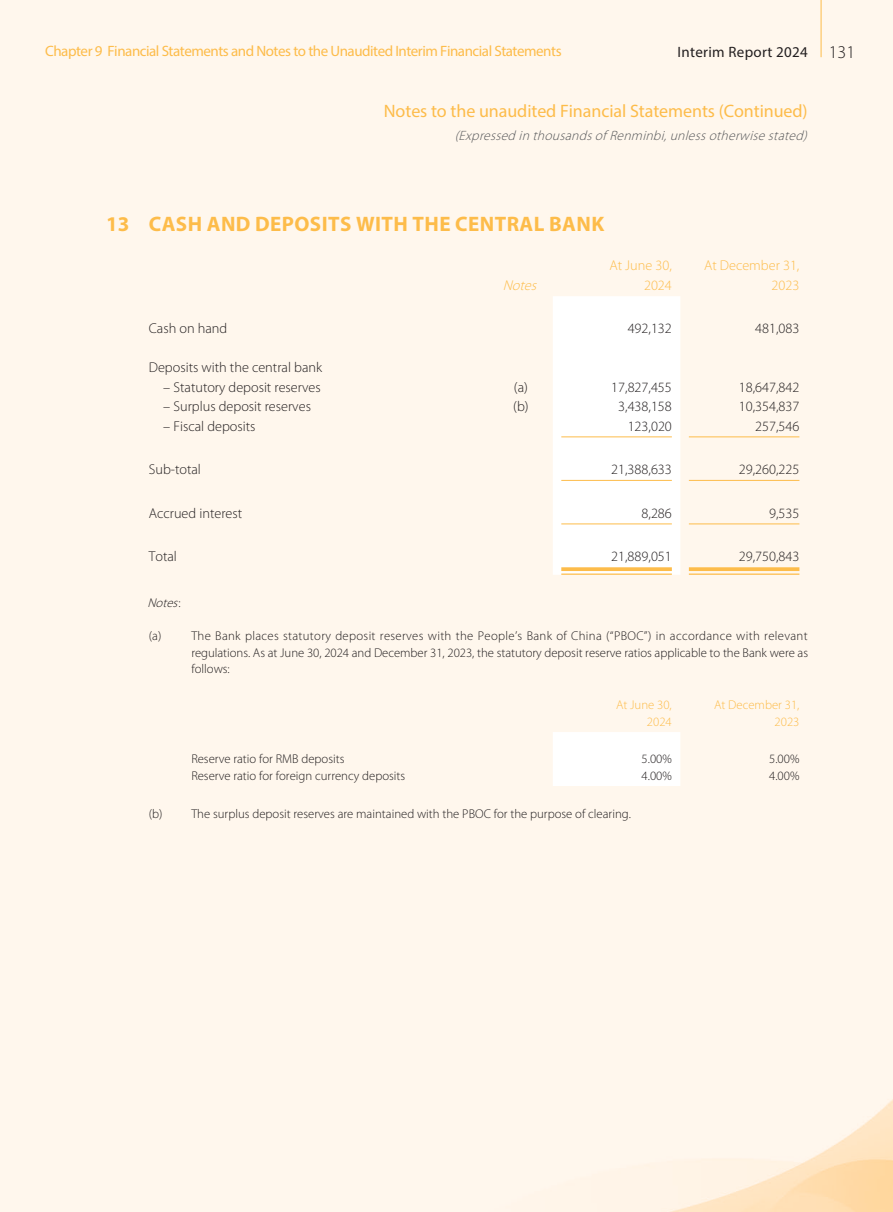
<style>
.page{position:relative;width:893px;height:1212px;background:#fff7ed}
.page>*{position:absolute;margin:0;border:0;box-sizing:border-box;transform-origin:0 0}
.t1{font:700 21px "Myriad Pro";letter-spacing:.02em;color:#fdbc4a}
.t2{font:18px "Myriad Pro";letter-spacing:-.005em;color:#fdbc4a}
.t3{font:15px "Myriad Pro";letter-spacing:-.03em;color:#fdbc4a}
.t4{font:15px "Myriad Pro";letter-spacing:.02em;color:#231f20}
.t5{font:300 14.25px "Myriad Pro";color:#231f20}
.t6{font:300 14.25px "Myriad Pro";color:#fdbc4a}
.t7{font:italic 300 14.25px "Myriad Pro";color:#fdbc4a}
.t8{font:italic 300 13.5px "Myriad Pro";color:#57585a}
.t9{font:300 12.75px/16.5px "Myriad Pro";color:#231f20;text-align:justify}
.t10{font:300 12.75px "Myriad Pro";color:#fdbc4a}
.t11{font:italic 300 12.75px "Myriad Pro";color:#231f20}
.s1{font-weight:300;font-size:18px}
.s2{font-style:normal}
</style>
<div class="page">
<hr style="left:821px;top:0;width:1px;height:57px;background:#fdbc4a">
<div style="left:553px;top:296px;width:127px;height:279px;background:#fff"></div>
<hr style="left:561px;top:436px;width:111px;height:1px;background:#fdbc4a">
<hr style="left:689px;top:436px;width:110px;height:1px;background:#fdbc4a">
<hr style="left:561px;top:480px;width:111px;height:1px;background:#fdbc4a">
<hr style="left:689px;top:480px;width:110px;height:1px;background:#fdbc4a">
<hr style="left:561px;top:523px;width:111px;height:1px;background:#fdbc4a">
<hr style="left:689px;top:523px;width:110px;height:1px;background:#fdbc4a">
<svg style="left:561px;top:567px;width:111px;height:4px"></svg>
<hr style="left:561px;top:573px;width:111px;height:2px;background:#fdbc4a">
<svg style="left:689px;top:567px;width:110px;height:4px"></svg>
<hr style="left:689px;top:573px;width:110px;height:2px;background:#fdbc4a">
<div style="left:553px;top:732px;width:127px;height:54px;background:#fff"></div>
<p class="t3" style="left:45px;top:42px;width:518px">Chapter 9 Financial Statements and Notes to the Unaudited Interim Financial Statements</p>
<p class="t4" style="left:677px;top:42px;width:179px">Interim Report 2024 <span class="s1">131</span></p>
<h2 class="t2" style="left:384px;top:100px;width:425px">Notes to the unaudited Financial Statements (Continued)</h2>
<p class="t8" style="left:455px;top:127px;width:358px">(Expressed in thousandsof Renminbi,unlessotherwisestated)</p>
<h1 class="t1" style="left:106px;top:211px;width:499px">13 CASH AND DEPOSITS WITH THE CENTRAL BANK</h1>
<p class="t6" style="left:609px;top:257px;width:64px">At June 30,</p>
<p class="t6" style="left:704px;top:257px;width:97px">At December 31,</p>
<p class="t7" style="left:503px;top:277px;width:39px">Notes</p>
<p class="t6" style="left:644px;top:277px;width:29px">2024</p>
<p class="t6" style="left:772px;top:277px;width:29px">2023</p>
<p class="t5" style="left:149px;top:320px;width:80px">Cash on hand</p>
<p class="t5" style="left:628px;top:320px;width:46px">492,132</p>
<p class="t5" style="left:755px;top:320px;width:46px">481,083</p>
<p class="t5" style="left:149px;top:359px;width:175px">Deposits with the central bank</p>
<p class="t5" style="left:163px;top:379px;width:159px">– Statutory deposit reserves</p>
<p class="t5" style="left:514px;top:379px;width:16px">(a)</p>
<p class="t5" style="left:611px;top:379px;width:62px">17,827,455</p>
<p class="t5" style="left:739px;top:379px;width:62px">18,647,842</p>
<p class="t5" style="left:163px;top:398px;width:149px">– Surplus deposit reserves</p>
<p class="t5" style="left:513px;top:398px;width:17px">(b)</p>
<p class="t5" style="left:618px;top:398px;width:55px">3,438,158</p>
<p class="t5" style="left:739px;top:398px;width:62px">10,354,837</p>
<p class="t5" style="left:163px;top:418px;width:94px">– Fiscal deposits</p>
<p class="t5" style="left:628px;top:418px;width:46px">123,020</p>
<p class="t5" style="left:755px;top:418px;width:46px">257,546</p>
<p class="t5" style="left:149px;top:461px;width:54px">Sub-total</p>
<p class="t5" style="left:611px;top:461px;width:62px">21,388,633</p>
<p class="t5" style="left:739px;top:461px;width:62px">29,260,225</p>
<p class="t5" style="left:149px;top:505px;width:95px">Accrued interest</p>
<p class="t5" style="left:642px;top:505px;width:32px">8,286</p>
<p class="t5" style="left:769px;top:505px;width:32px">9,535</p>
<p class="t5" style="left:149px;top:548px;width:30px">Total</p>
<p class="t5" style="left:611px;top:548px;width:62px">21,889,051</p>
<p class="t5" style="left:739px;top:548px;width:62px">29,750,843</p>
<p class="t11" style="left:148px;top:595px;width:35px">Notes<span class="s2">:</span></p>
<p class="t9" style="left:191px;top:627px;width:618px;text-indent:-43px">(a) The Bank places statutory deposit reserves with the People’s Bank of China (“PBOC”) in accordance with relevant regulations. As at June 30, 2024 and December 31, 2023, the statutory deposit reserve ratios applicable to the Bank were as follows:</p>
<p class="t10" style="left:616px;top:697px;width:57px">At June 30,</p>
<p class="t10" style="left:714px;top:697px;width:87px">At December 31,</p>
<p class="t10" style="left:647px;top:714px;width:26px">2024</p>
<p class="t10" style="left:774px;top:714px;width:26px">2023</p>
<p class="t9" style="left:191px;top:751px;width:155px">Reserve ratio for RMB deposits</p>
<p class="t9" style="left:642px;top:751px;width:32px">5.00%</p>
<p class="t9" style="left:769px;top:751px;width:32px">5.00%</p>
<p class="t9" style="left:191px;top:767px;width:215px">Reserve ratio for foreign currency deposits</p>
<p class="t9" style="left:642px;top:767px;width:32px">4.00%</p>
<p class="t9" style="left:769px;top:767px;width:32px">4.00%</p>
<p class="t9" style="left:149px;top:806px;width:484px">(b) The surplus deposit reserves are maintained with the PBOC for the purpose of clearing.</p>
</div>
